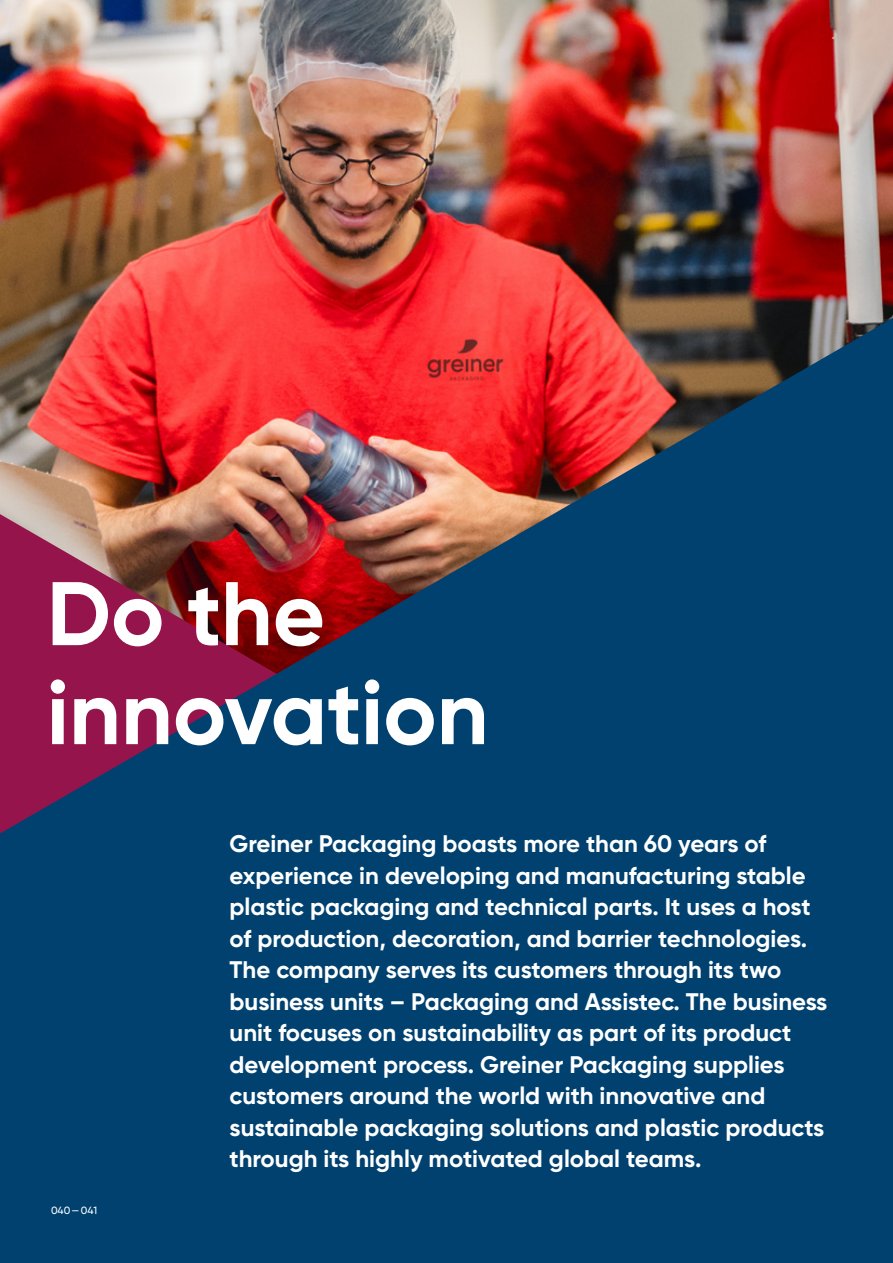
<style>
.page{position:relative;width:893px;height:1263px;background:#fff}
.page>*{position:absolute;margin:0;border:0;box-sizing:border-box;transform-origin:0 0}
.t1{font:700 90px/99px "Gilroy";color:#fff}
.t2{font:700 24px/31.5px "Gilroy";color:#fff}
.t3{font:500 10.5px "Gilroy";color:#fff}
</style>
<div class="page">
<img style="left:0;top:0;width:893px;height:318px">
<img style="left:0;top:318px;width:893px;height:522px">
<div style="left:0;top:840px;width:893px;height:423px;background:#004170"></div>
<h1 class="t1" style="left:47px;top:564px;width:443px">Do the innovation</h1>
<p class="t3" style="left:51px;top:1204px;width:48px">040—041</p>
<p class="t2" style="left:230px;top:828px;width:599px">Greiner Packaging boasts more than 60 years of experience in developing and manufacturing stable plastic packaging and technical parts. It uses a host of production, decoration, and barrier technologies.<br>The company serves its customers through its two business units – Packaging and Assistec. The business unit focuses on sustainability as part of its product development process. Greiner Packaging supplies customers around the world with innovative and sustainable packaging solutions and plastic products through its highly motivated global teams.</p>
</div>
